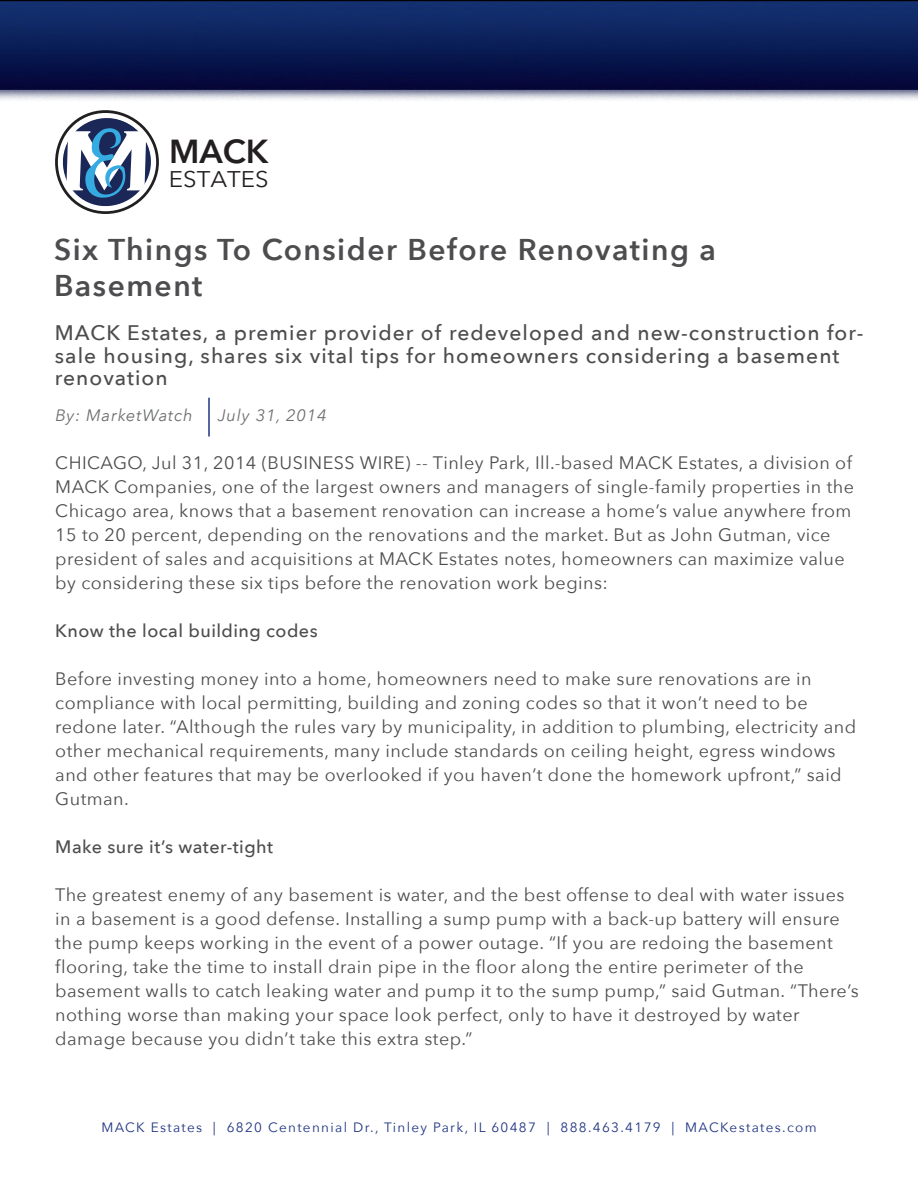
<style>
.page{position:relative;width:918px;height:1188px;background:#fff}
.page>*{position:absolute;margin:0;border:0;box-sizing:border-box;transform-origin:0 0}
.t1{font:600 33px "Avenir Next";color:#231f20}
.t2{font:600 30px/36px "Avenir Next";letter-spacing:.05em;color:#4d4d4f}
.t3{font:22.5px "Avenir Next";color:#231f20;scale:1.07 1}
.t4{font:500 21px/22.5px "Avenir Next";letter-spacing:.05em;color:#4d4d4f}
.t5{font:18px/24px "Avenir Next";letter-spacing:.025em;color:#4d4d4f}
.t6{font:500 18px "Avenir Next";letter-spacing:.025em;color:#4d4d4f}
.t7{font:italic 16.5px "Avenir Next";letter-spacing:.05em;color:#6d6f71}
.t8{font:13.5px "Avenir Next";letter-spacing:.1em;color:#1e3381}
</style>
<div class="page">
<img style="left:0;top:1px;width:918px;height:99px">
<hr style="left:208px;top:398px;width:2px;height:39px;background:#1e3381">
<svg style="left:55px;top:111px;width:104px;height:103px"></svg>
<div style="left:55px;top:110px;width:104px;height:104px;border:6px solid #211f1f;border-radius:50%"></div>
<div style="left:58px;top:113px;width:98px;height:98px;border:4px solid #fff;border-radius:50%"></div>
<p class="t1" style="left:169px;top:123px;width:101px">MACK</p>
<p class="t3" style="left:169px;top:160px;width:95px">ESTATES</p>
<p class="t2" style="left:54px;top:231px;width:663px">Six Things To Consider Before Renovating a<br>Basement</p>
<p class="t4" style="left:55px;top:321px;width:810px">MACK Estates, a premier provider of redeveloped and new-construction for&shy;sale housing, shares six vital tips for homeowners considering a basement renovation</p>
<p class="t7" style="left:56px;top:401px;width:139px">By: MarketWatch</p>
<p class="t7" style="left:218px;top:401px;width:110px">July 31, 2014</p>
<p class="t5" style="left:55px;top:450px;width:800px">CHICAGO, Jul 31, 2014 (BUSINESS WIRE) -- Tinley Park, Ill.-based MACK Estates, a division of MACK Companies, one of the largest owners and managers of single-family properties in the Chicago area, knows that a basement renovation can increase a home’s value anywhere from 15 to 20 percent, depending on the renovations and the market. But as John Gutman, vice president of sales and acquisitions at MACK Estates notes, homeowners can maximize value by considering these six tips before the renovation work begins:</p>
<p class="t6" style="left:55px;top:616px;width:264px">Know the local building codes</p>
<p class="t5" style="left:55px;top:666px;width:802px">Before investing money into a home, homeowners need to make sure renovations are in compliance with local permitting, building and zoning codes so that it won’t need to be redone later. “Although the rules vary by municipality, in addition to plumbing, electricity and other mechanical requirements, many include standards on ceiling height, egress windows and other features that may be overlooked if you haven’t done the homework upfront,” said Gutman.</p>
<p class="t6" style="left:55px;top:832px;width:219px">Make sure it’s water-tight</p>
<p class="t5" style="left:55px;top:882px;width:805px">The greatest enemy of any basement is water, and the best offense to deal with water issues in a basement is a good defense. Installing a sump pump with a back-up battery will ensure the pump keeps working in the event of a power outage. “If you are redoing the basement flooring, take the time to install drain pipe in the floor along the entire perimeter of the basement walls to catch leaking water and pump it to the sump pump,” said Gutman. “There’s nothing worse than making your space look perfect, only to have it destroyed by water damage because you didn’t take this extra step.”</p>
<p class="t8" style="left:101px;top:1116px;width:717px">MACK Estates | 6820 Centennial Dr., Tinley Park, IL 60487 | 888.463.4179 | MACKestates.com</p>
</div>
